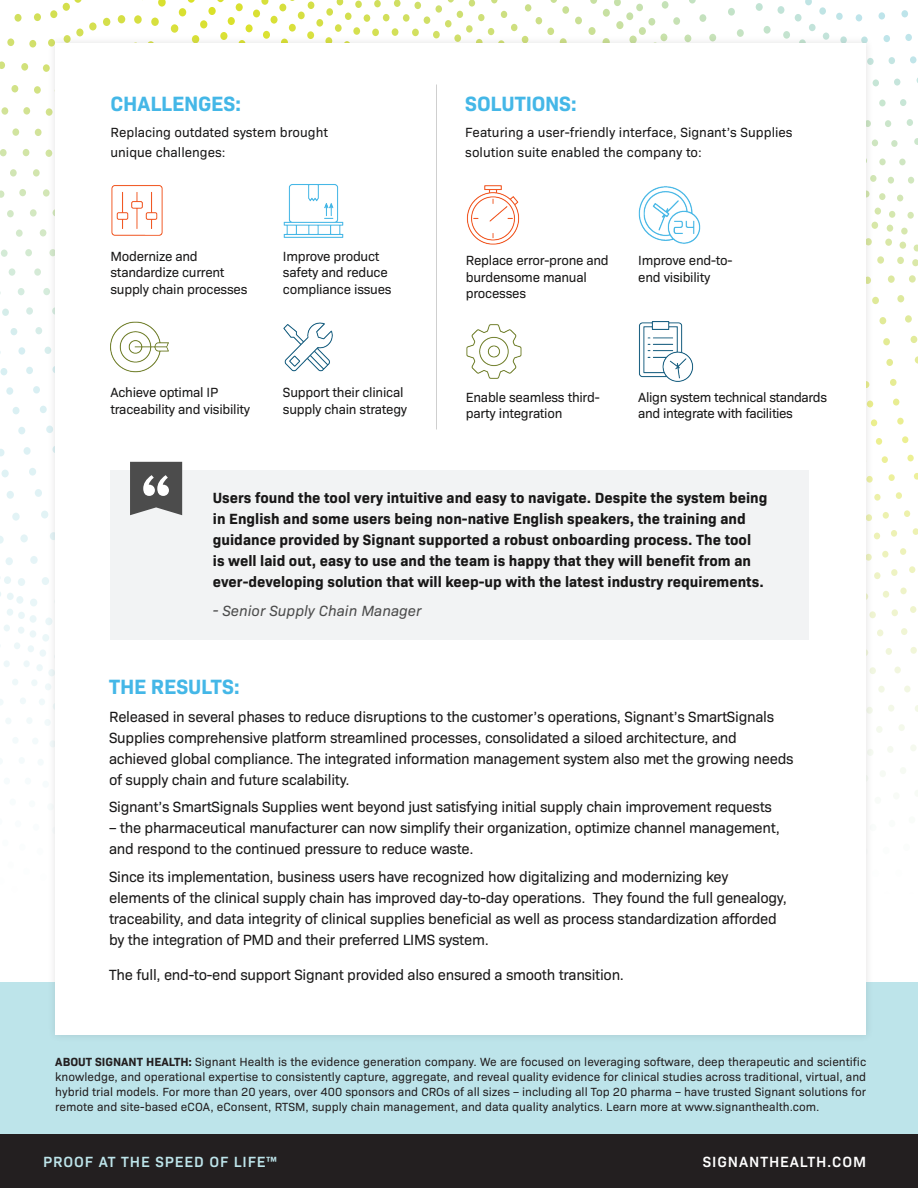
<style>
.page{position:relative;width:918px;height:1188px;background:#fff}
.page>*{position:absolute;margin:0;border:0;box-sizing:border-box;transform-origin:0 0}
.t1{font:700 21px "Bio Sans";letter-spacing:-.005em;color:#44b7e7}
.t2{font:15px/21px "Bio Sans";letter-spacing:-.02em;color:#181717}
.t3{font:700 15px/21px "Bio Sans";color:#181717}
.t4{font:600 15px "Bio Sans";letter-spacing:.06em;color:#bde4ea}
.t5{font:italic 15px "Bio Sans";color:#4c4c4c}
.t6{font:600 15px "Bio Sans";letter-spacing:.06em;color:#fff}
.t7{font:13.5px/16.5px "Bio Sans";letter-spacing:-.02em;color:#181717}
.t8{font:13.5px/19.5px "Bio Sans";color:#181717}
.t9{font:12px/15px "Bio Sans";color:#231f20;text-align:justify}
.s1{font-weight:700}
</style>
<div class="page">
<div style="left:0;top:983px;width:918px;height:151px;background:#bde4ea"></div>
<div style="left:0;top:1134px;width:918px;height:54px;background:#231f20"></div>
<svg style="left:63px;top:0;width:749px;height:12px"></svg>
<div style="left:47px;top:35px;width:827px;height:1008px;background:#231f20;opacity:.13"></div>
<div style="left:55px;top:43px;width:810px;height:992px;background:#fff"></div>
<img style="left:111px;top:185px;width:52px;height:51px">
<img style="left:283px;top:184px;width:61px;height:54px">
<img style="left:110px;top:321px;width:59px;height:52px">
<img style="left:283px;top:322px;width:50px;height:50px">
<img style="left:466px;top:185px;width:53px;height:60px">
<img style="left:638px;top:186px;width:63px;height:58px">
<img style="left:466px;top:324px;width:56px;height:55px">
<img style="left:639px;top:321px;width:55px;height:61px">
<div style="left:110px;top:471px;width:699px;height:169px;background:#f2f3f4"></div>
<svg style="left:130px;top:462px;width:52px;height:53px"></svg>
<h1 class="t1" style="left:110px;top:87px;width:132px">CHALLENGES:</h1>
<p class="t8" style="left:110px;top:122px;width:219px">Replacing outdated system brought unique challenges:</p>
<p class="t7" style="left:110px;top:247px;width:138px">Modernize and standardize current supply chain processes</p>
<p class="t7" style="left:283px;top:247px;width:110px">Improve product safety and reduce compliance issues</p>
<p class="t7" style="left:110px;top:383px;width:141px">Achieve optimal IP traceability and visibility</p>
<p class="t7" style="left:283px;top:383px;width:126px">Support their clinical supply chain strategy</p>
<h1 class="t1" style="left:465px;top:87px;width:113px">SOLUTIONS:</h1>
<p class="t8" style="left:465px;top:122px;width:329px">Featuring a user-friendly interface, Signant’s Supplies solution suite enabled the company to:</p>
<p class="t7" style="left:466px;top:251px;width:145px">Replace error-prone and burdensome manual processes</p>
<p class="t7" style="left:638px;top:251px;width:96px">Improve end-to&shy;end visibility</p>
<p class="t7" style="left:466px;top:388px;width:135px">Enable seamless third&shy;party integration</p>
<p class="t7" style="left:638px;top:388px;width:190px">Align system technical standards and integrate with facilities</p>
<p class="t3" style="left:213px;top:486px;width:556px">Users found the tool very intuitive and easy to navigate. Despite the system being in English and some users being non-native English speakers, the training and guidance provided by Signant supported a robust onboarding process. The tool<br>is well laid out, easy to use and the team is happy that they will benefit from an ever-developing solution that will keep-up with the latest industry requirements.</p>
<p class="t5" style="left:213px;top:600px;width:210px">- Senior Supply Chain Manager</p>
<h1 class="t1" style="left:109px;top:670px;width:132px">THE RESULTS:</h1>
<p class="t2" style="left:109px;top:705px;width:686px">Released in several phases to reduce disruptions to the customer’s operations, Signant’s SmartSignals Supplies comprehensive platform streamlined processes, consolidated a siloed architecture, and achieved global compliance. The integrated information management system also met the growing needs of supply chain and future scalability.</p>
<p class="t2" style="left:109px;top:795px;width:665px">Signant’s SmartSignals Supplies went beyond just satisfying initial supply chain improvement requests</p>
<p class="t2" style="left:109px;top:816px;width:672px">– the pharmaceutical manufacturer can now simplify their organization, optimize channel management, and respond to the continued pressure to reduce waste.</p>
<p class="t2" style="left:109px;top:865px;width:679px">Since its implementation, business users have recognized how digitalizing and modernizing key elements of the clinical supply chain has improved day-to-day operations. They found the full genealogy, traceability, and data integrity of clinical supplies beneficial as well as process standardization afforded by the integration of PMD and their preferred LIMS system.</p>
<p class="t2" style="left:109px;top:963px;width:517px">The full, end-to-end support Signant provided also ensured a smooth transition.</p>
<p class="t9" style="left:55px;top:1053px;width:812px"><span class="s1">ABOUT SIGNANT HEALTH:</span> Signant Health is the evidence generation company. We are focused on leveraging software, deep therapeutic and scientific knowledge, and operational expertise to consistently capture, aggregate, and reveal quality evidence for clinical studies across traditional, virtual, and hybrid trial models. For more than 20 years, over 400 sponsors and CROs of all sizes – including all Top 20 pharma – have trusted Signant solutions for remote and site-based eCOA, eConsent, RTSM, supply chain management, and data quality analytics. Learn more at www.signanthealth.com.</p>
<p class="t4" style="left:43px;top:1150px;width:235px">PRO F AT THE SPE D OF LIFE™</p>
<p class="t4" style="left:54px;top:1150px;width:235px">PROOF AT THE SPEED OF LIFE™</p>
<p class="t6" style="left:703px;top:1150px;width:165px">SIGNANTHEALTH.COM</p>
</div>
